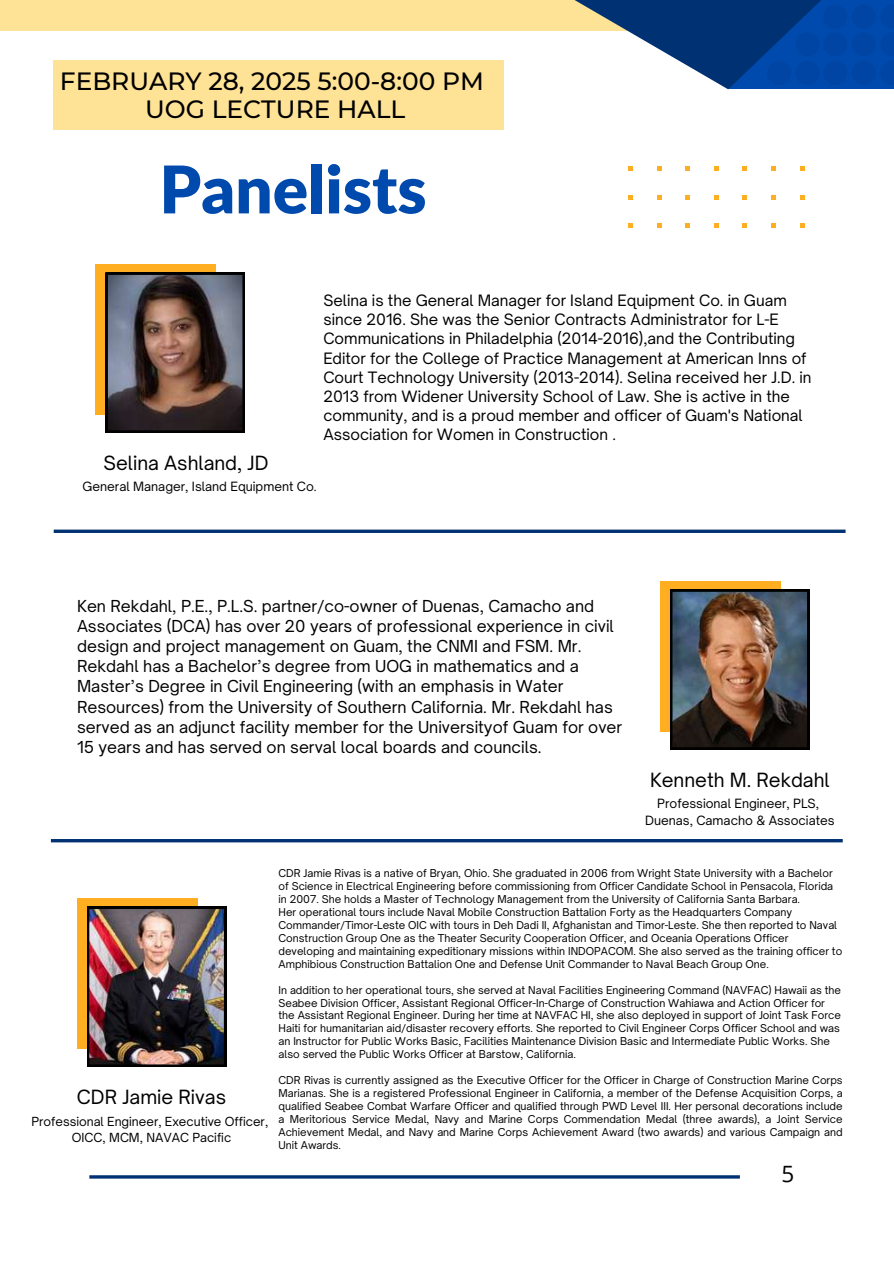
<style>
.page{position:relative;width:894px;height:1264px;background:#fff}
.page>*{position:absolute;margin:0;border:0;box-sizing:border-box;transform-origin:0 0}
.t1{font:900 65.7px "Lato";color:#004aad}
.t2{font:500 24.9px/28.2px "Montserrat";color:#000;text-align:center}
.t3{font:22.5px "Open Sans";color:#000}
.t4{font:18.75px "Open Sauce One";color:#000}
.t5{font:15.75px/20.1px "Open Sauce One";color:#000}
.t6{font:15px/19.2px "Open Sauce One";color:#000}
.t7{font:12.3px/17px "Open Sauce One";color:#000;text-align:center}
.t8{font:12px/16px "Open Sauce One";color:#000;text-align:center}
.t9{font:10.35px/12.9px "Open Sauce One";color:#000}
</style>
<div class="page">
<hr style="left:89px;top:1175px;width:650px;height:3px;background:#003172">
<svg style="left:628px;top:167px;width:4px;height:4px"></svg>
<svg style="left:628px;top:195px;width:4px;height:4px"></svg>
<svg style="left:628px;top:223px;width:4px;height:4px"></svg>
<svg style="left:657px;top:167px;width:4px;height:4px"></svg>
<svg style="left:657px;top:195px;width:4px;height:4px"></svg>
<svg style="left:657px;top:223px;width:4px;height:4px"></svg>
<svg style="left:685px;top:167px;width:4px;height:4px"></svg>
<svg style="left:685px;top:195px;width:4px;height:4px"></svg>
<svg style="left:685px;top:223px;width:4px;height:4px"></svg>
<svg style="left:714px;top:167px;width:4px;height:4px"></svg>
<svg style="left:714px;top:195px;width:4px;height:4px"></svg>
<svg style="left:714px;top:223px;width:4px;height:4px"></svg>
<svg style="left:742px;top:167px;width:4px;height:4px"></svg>
<svg style="left:742px;top:195px;width:4px;height:4px"></svg>
<svg style="left:742px;top:223px;width:4px;height:4px"></svg>
<svg style="left:771px;top:167px;width:4px;height:4px"></svg>
<svg style="left:771px;top:195px;width:4px;height:4px"></svg>
<svg style="left:771px;top:223px;width:4px;height:4px"></svg>
<svg style="left:800px;top:167px;width:3px;height:4px"></svg>
<svg style="left:800px;top:195px;width:3px;height:4px"></svg>
<svg style="left:800px;top:223px;width:3px;height:4px"></svg>
<div style="left:0;top:0;width:700px;height:31px;background:#fee296"></div>
<svg style="left:503px;top:0;width:225px;height:89px"></svg>
<svg style="left:728px;top:0;width:165px;height:89px;background:#003985"></svg>
<svg style="left:767px;top:0;width:126px;height:84px;background:#0044a0"></svg>
<div style="left:53px;top:60px;width:450px;height:70px;background:#fee296"></div>
<svg style="left:54px;top:529px;width:791px;height:4px;background:#275087"></svg>
<hr style="left:51px;top:839px;width:791px;height:3px;background:#003172">
<div style="left:96px;top:264px;width:120px;height:151px;background:#ffad21"></div>
<svg style="left:106px;top:273px;width:139px;height:159px;background:#594c4d"></svg>
<div style="left:660px;top:581px;width:120px;height:150px;background:#ffad21"></div>
<img style="left:670px;top:589px;width:139px;height:160px">
<div style="left:77px;top:898px;width:120px;height:150px;background:#ffad21"></div>
<img style="left:87px;top:906px;width:139px;height:160px">
<h2 class="t2" style="left:60px;top:67px;width:425px">FEBRUARY 28, 2025 5:00-8:00 PM<br>UOG LECTURE HALL</h2>
<h1 class="t1" style="left:159px;top:148px;width:268px">Panelists</h1>
<p class="t6" style="left:323px;top:291px;width:489px">Selina is the General Manager for Island Equipment Co. in Guam since 2016. She was the Senior Contracts Administrator for L-E Communications in Philadelphia (2014-2016),and the Contributing Editor for the College of Practice Management at American Inns of Court Technology University (2013-2014). Selina received her J.D. in 2013 from Widener University School of Law. She is active in the community, and is a proud member and officer of Guam's National Association for Women in Construction .</p>
<h3 class="t4" style="left:103px;top:451px;width:166px">Selina Ashland, JD</h3>
<p class="t7" style="left:83px;top:478px;width:236px">General Manager, Island Equipment Co.</p>
<p class="t5" style="left:77px;top:595px;width:546px">Ken Rekdahl, P.E., P.L.S. partner/co-owner of Duenas, Camacho and Associates (DCA) has over 20 years of professional experience in civil design and project management on Guam, the CNMI and FSM. Mr.<br>Rekdahl has a Bachelor’s degree from UOG in mathematics and a Master’s Degree in Civil Engineering (with an emphasis in Water Resources) from the University of Southern California. Mr. Rekdahl has served as an adjunct facility member for the Universityof Guam for over 15 years and has served on serval local boards and councils.</p>
<h3 class="t4" style="left:649px;top:767px;width:181px">Kenneth M. Rekdahl</h3>
<p class="t7" style="left:645px;top:794px;width:191px">Professional Engineer, PLS,<br>Duenas, Camacho &amp; Associates</p>
<h3 class="t4" style="left:77px;top:1085px;width:151px">CDR Jamie Rivas</h3>
<p class="t8" style="left:31px;top:1112px;width:238px">Professional Engineer, Executive Officer,<br>OICC, MCM, NAVAC Pacific</p>
<p class="t9" style="left:278px;top:866px;width:565px">CDR Jamie Rivas is a native of Bryan, Ohio. She graduated in 2006 from Wright State University with a Bachelor of Science in Electrical Engineering before commissioning from Officer Candidate School in Pensacola, Florida in 2007. She holds a Master of Technology Management from the University of California Santa Barbara.<br>Her operational tours include Naval Mobile Construction Battalion Forty as the Headquarters Company Commander/Timor-Leste OIC with tours in Deh Dadi II, Afghanistan and Timor-Leste. She then reported to Naval Construction Group One as the Theater Security Cooperation Officer, and Oceania Operations Officer developing and maintaining expeditionary missions within INDOPACOM. She also served as the training officer to Amphibious Construction Battalion One and Defense Unit Commander to Naval Beach Group One.</p>
<p class="t9" style="left:278px;top:983px;width:564px">In addition to her operational tours, she served at Naval Facilities Engineering Command (NAVFAC) Hawaii as the Seabee Division Officer, Assistant Regional Officer-In-Charge of Construction Wahiawa and Action Officer for the Assistant Regional Engineer. During her time at NAVFAC HI, she also deployed in support of Joint Task Force Haiti for humanitarian aid/disaster recovery efforts. She reported to Civil Engineer Corps Officer School and was an Instructor for Public Works Basic, Facilities Maintenance Division Basic and Intermediate Public Works. She also served the Public Works Officer at Barstow, California.</p>
<p class="t9" style="left:278px;top:1073px;width:565px;text-align:justify">CDR Rivas is currently assigned as the Executive Officer for the Officer in Charge of Construction Marine Corps Marianas. She is a registered Professional Engineer in California, a member of the Defense Acquisition Corps, a qualified Seabee Combat Warfare Officer and qualified through PWD Level III. Her personal decorations include a Meritorious Service Medal, Navy and Marine Corps Commendation Medal (three awards), a Joint Service Achievement Medal, and Navy and Marine Corps Achievement Award (two awards) and various Campaign and Unit Awards.</p>
<h3 class="t3" style="left:781px;top:1157px;width:14px">5</h3>
</div>
